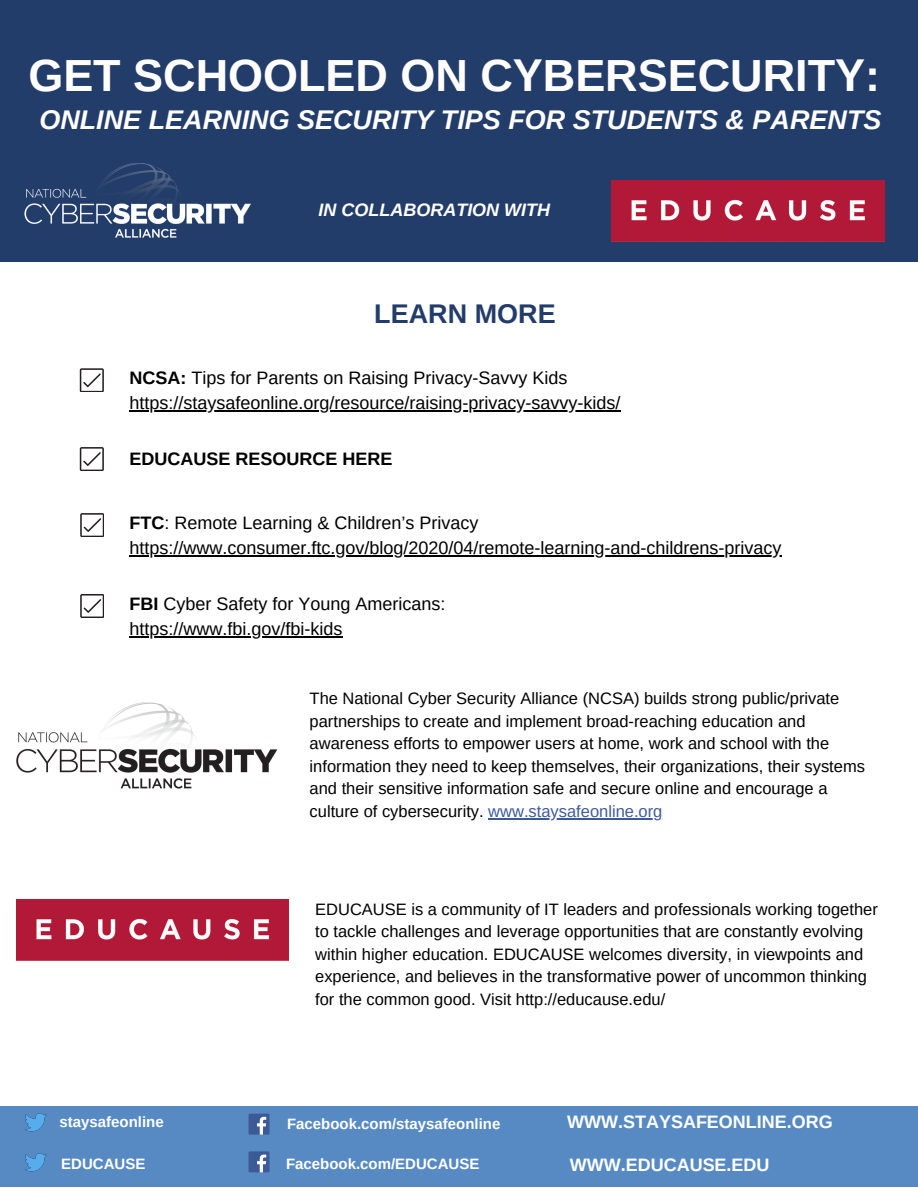
<style>
.page{position:relative;width:918px;height:1188px;background:#fff}
.page>*{position:absolute;margin:0;border:0;box-sizing:border-box;transform-origin:0 0}
.t1{font:700 45px "Arimo";color:#fffefd}
.t2{font:italic 700 27px "Arimo";color:#fffefd}
.t3{font:700 27px "Arimo";color:#233d6a}
.t4{font:18px/24.8px "Arimo";color:#000}
.t5{font:700 18px "Arimo";color:#fff}
.t6{font:700 18px "Arimo";color:#000}
.t7{font:italic 700 18px "Arimo";color:#fff}
.t8{font:16.5px/22.5px "Arimo";color:#000}
.t9{font:700 15px "Arimo";color:#fff}
.s1{font-weight:700}
.s2{color:#3d5a98}
</style>
<div class="page">
<div style="left:0;top:1106px;width:918px;height:81px;background:#578ac2"></div>
<div style="left:0;top:0;width:918px;height:262px;background:#233d6a"></div>
<hr style="left:130px;top:555px;width:652px;height:1px;background:#000">
<hr style="left:130px;top:636px;width:213px;height:1px;background:#000">
<hr style="left:130px;top:410px;width:491px;height:1px;background:#000">
<svg style="left:80px;top:368px;width:23px;height:24px"></svg>
<svg style="left:80px;top:447px;width:23px;height:24px"></svg>
<svg style="left:80px;top:513px;width:24px;height:24px"></svg>
<svg style="left:80px;top:594px;width:24px;height:24px"></svg>
<hr style="left:488px;top:818px;width:174px;height:1px;background:#3d5a98">
<img style="left:17px;top:702px;width:261px;height:87px">
<img style="left:24px;top:1113px;width:23px;height:19px">
<div style="left:249px;top:1114px;width:21px;height:21px;background:#3d5a98"></div>
<svg style="left:257px;top:1117px;width:9px;height:18px"></svg>
<img style="left:24px;top:1153px;width:23px;height:19px">
<div style="left:249px;top:1151px;width:21px;height:21px;background:#3d5a98"></div>
<svg style="left:257px;top:1155px;width:9px;height:17px"></svg>
<img style="left:24px;top:163px;width:227px;height:75px">
<img style="left:612px;top:180px;width:272px;height:61px">
<img style="left:17px;top:900px;width:272px;height:60px">
<h1 class="t1" style="left:28px;top:50px;width:853px">GET SCHOOLED ON CYBERSECURITY:</h1>
<h2 class="t2" style="left:39px;top:104px;width:844px">ONLINE LEARNING SECURITY TIPS FOR STUDENTS &amp; PARENTS</h2>
<p class="t7" style="left:318px;top:200px;width:233px">IN COLLABORATION WITH</p>
<h2 class="t3" style="left:374px;top:298px;width:183px">LEARN MORE</h2>
<p class="t4" style="left:130px;top:366px;width:492px"><span class="s1">NCSA:</span> Tips for Parents on Raising Privacy-Savvy Kids https://staysafeonline.org/resource/raising-privacy-savvy-kids/</p>
<p class="t6" style="left:130px;top:449px;width:264px">EDUCAUSE RESOURCE HERE</p>
<p class="t4" style="left:130px;top:511px;width:653px"><span class="s1">FTC</span>: Remote Learning &amp; Children’s Privacy https://www.consumer.ftc.gov/blog/2020/04/remote-learning-and-childrens-privacy</p>
<p class="t4" style="left:130px;top:592px;width:317px"><span class="s1">FBI</span> Cyber Safety for Young Americans: https://www.fbi.gov/fbi-kids</p>
<p class="t8" style="left:310px;top:687px;width:557px">The National Cyber Security Alliance (NCSA) builds strong public/private partnerships to create and implement broad-reaching education and awareness efforts to empower users at home, work and school with the information they need to keep themselves, their organizations, their systems and their sensitive information safe and secure online and encourage a culture of cybersecurity. <span class="s2">www.staysafeonline.org</span></p>
<p class="t8" style="left:315px;top:898px;width:564px">EDUCAUSE is a community of IT leaders and professionals working together to tackle challenges and leverage opportunities that are constantly evolving within higher education. EDUCAUSE welcomes diversity, in viewpoints and experience, and believes in the transformative power of uncommon thinking for the common good. Visit http://educause.edu/</p>
<p class="t9" style="left:60px;top:1113px;width:106px">staysafeonline</p>
<p class="t9" style="left:287px;top:1115px;width:215px">Facebook.com/staysafeonline</p>
<p class="t5" style="left:567px;top:1112px;width:267px">WWW.STAYSAFEONLINE.ORG</p>
<p class="t9" style="left:61px;top:1156px;width:86px">EDUCAUSE</p>
<p class="t9" style="left:286px;top:1156px;width:195px">Facebook.com/EDUCAUSE</p>
<p class="t5" style="left:570px;top:1154px;width:201px">WWW.EDUCAUSE.EDU</p>
</div>
